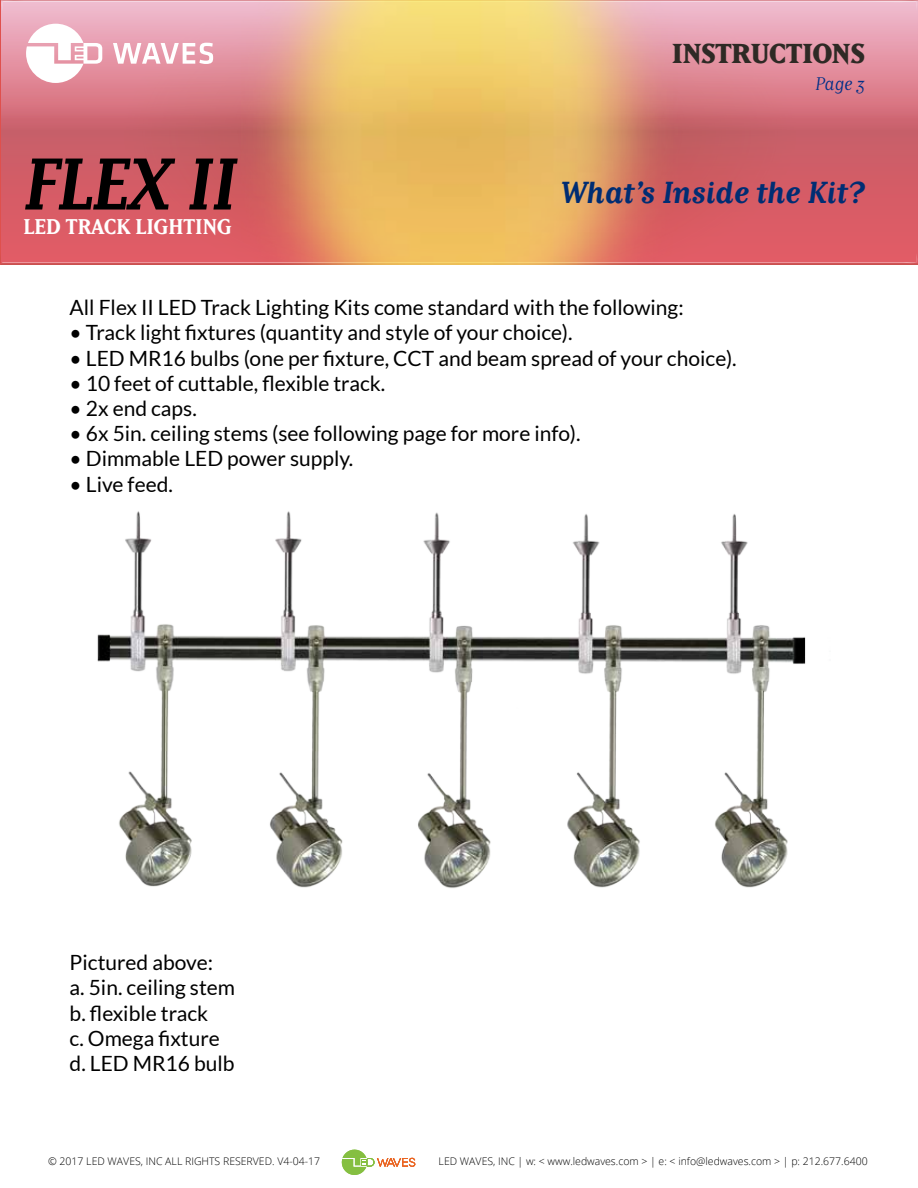
<style>
.page{position:relative;width:918px;height:1188px;background:#fff}
.page>*{position:absolute;margin:0;border:0;box-sizing:border-box;transform-origin:0 0}
.t1{font:italic 700 72px "Matrix IIOT";color:#000}
.t2{font:italic 700 30px "Matrix IIOT";color:#002d73}
.t3{font:800 27px "Matrix IIOT";color:#2e2a25}
.t4{font:21px/25.2px "Lato";color:#000}
.t5{font:700 21px "Matrix IIOT";color:#fff}
.t6{font:italic 18px "Matrix IIOT";color:#002f87}
.t7{font:300 10.5px "Open Sans";color:#000}
</style>
<div class="page">
<svg style="left:0;top:0;width:918px;height:264px;background:#d9737f"></svg>
<img style="left:242px;top:0;width:436px;height:264px">
<svg style="left:342px;top:1150px;width:73px;height:25px"></svg>
<img style="left:97px;top:511px;width:709px;height:377px">
<svg style="left:113px;top:43px;width:100px;height:21px"></svg>
<svg style="left:26px;top:24px;width:76px;height:59px"></svg>
<p class="t3" style="left:672px;top:37px;width:194px">INSTRUCTIONS</p>
<h1 class="t1" style="left:24px;top:140px;width:214px">FLEX II</h1>
<p class="t5" style="left:24px;top:213px;width:210px">LED TRACK LIGHTING</p>
<p class="t6" style="left:815px;top:73px;width:51px">Page 3</p>
<h2 class="t2" style="left:561px;top:174px;width:305px">What’s Inside the Kit?</h2>
<p class="t4" style="left:70px;top:295px;width:615px">All Flex II LED Track Lighting Kits come standard with the following:</p>
<p class="t4" style="left:70px;top:320px;width:504px">• Track light fixtures (quantity and style of your choice).</p>
<p class="t4" style="left:70px;top:345px;width:669px">• LED MR16 bulbs (one per fixture, CCT and beam spread of your choice).</p>
<p class="t4" style="left:70px;top:371px;width:317px">• 10 feet of cuttable, flexible track.</p>
<p class="t4" style="left:70px;top:396px;width:129px">• 2x end caps.</p>
<p class="t4" style="left:70px;top:421px;width:513px">• 6x 5in. ceiling stems (see following page for more info).</p>
<p class="t4" style="left:70px;top:446px;width:285px">• Dimmable LED power supply.</p>
<p class="t4" style="left:70px;top:471px;width:105px">• Live feed.</p>
<p class="t4" style="left:70px;top:950px;width:167px">Pictured above:<br>a. 5in. ceiling stem b. flexible track<br>c. Omega fixture d. LED MR16 bulb</p>
<p class="t7" style="left:48px;top:1154px;width:274px">© 2017 LED WAVES, INC ALL RIGHTS RESERVED. V4-04-17</p>
<p class="t7" style="left:439px;top:1154px;width:431px">LED WAVES, INC | w: &lt; www.ledwaves.com &gt; | e: &lt; info@ledwaves.com &gt; | p: 212.677.6400</p>
</div>
